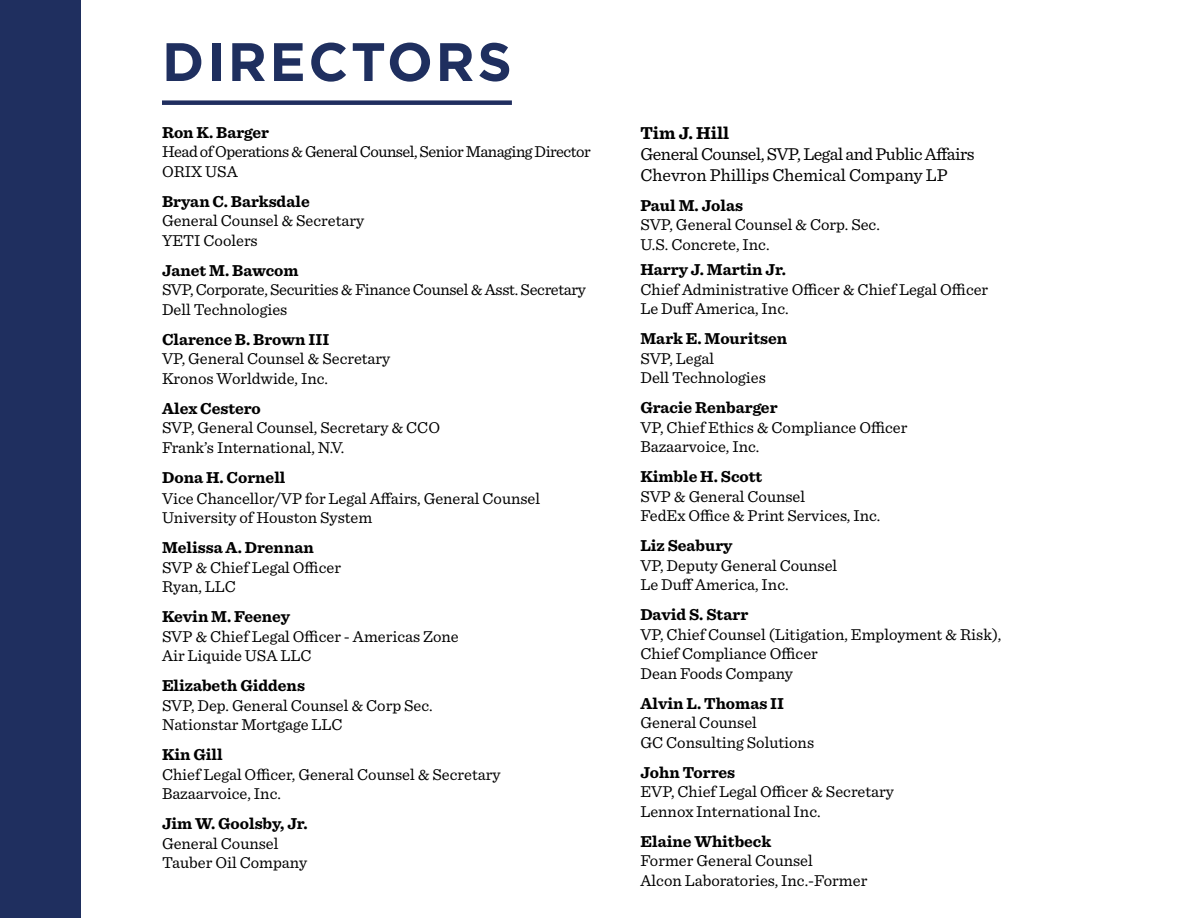
<style>
.page{position:relative;width:1188px;height:918px;background:#fff}
.page>*{position:absolute;margin:0;border:0;box-sizing:border-box;transform-origin:0 0}
.t1{font:700 54px "Gotham";letter-spacing:.05em;color:#1f2f5f}
.t2{font:18px/21px "Sentinel";letter-spacing:-.025em;color:#000}
.t3{font:700 18px "Sentinel";color:#000}
.t4{font:16.5px/19.5px "Sentinel";color:#000}
.t5{font:700 16.5px "Sentinel";color:#000}
.t6{font:16.5px/19.5px "Sentinel";letter-spacing:-.02em;color:#000}
.t7{font:16.5px/19.5px "Sentinel";letter-spacing:-.03em;color:#000}
.t8{font:16.5px "Sentinel";color:#000101}
</style>
<div class="page">
<div style="left:0;top:0;width:81px;height:918px;background:#1f2f5f"></div>
<div style="left:162px;top:100px;width:350px;height:5px;background:#202e5f"></div>
<h1 class="t1" style="left:162px;top:26px;width:351px">DIRECTORS</h1>
<p class="t5" style="left:162px;top:119px;width:109px">Ron K. Barger</p>
<p class="t7" style="left:162px;top:141px;width:430px">Head of Operations &amp; General Counsel, Senior Managing Director<br>ORIX USA</p>
<p class="t5" style="left:162px;top:188px;width:149px">Bryan C. Barksdale</p>
<p class="t4" style="left:162px;top:210px;width:204px">General Counsel &amp; Secretary<br>YETI Coolers</p>
<p class="t5" style="left:162px;top:257px;width:138px">Janet M. Bawcom</p>
<p class="t6" style="left:162px;top:279px;width:425px">SVP, Corporate, Securities &amp; Finance Counsel &amp; Asst. Secretary<br>Dell Technologies</p>
<p class="t5" style="left:162px;top:326px;width:169px">Clarence B. Brown III</p>
<p class="t4" style="left:162px;top:348px;width:230px">VP, General Counsel &amp; Secretary<br>Kronos Worldwide, Inc.</p>
<p class="t5" style="left:162px;top:395px;width:100px">Alex Cestero</p>
<p class="t4" style="left:162px;top:417px;width:280px">SVP, General Counsel, Secretary &amp; CCO<br>Frank’s International, N.V.</p>
<p class="t5" style="left:162px;top:464px;width:125px">Dona H. Cornell</p>
<p class="t8" style="left:162px;top:486px;width:380px">Vice Chancellor/VP for Legal Affairs, General Counsel</p>
<p class="t4" style="left:162px;top:507px;width:212px">University of Houston System</p>
<p class="t5" style="left:162px;top:535px;width:153px">Melissa A. Drennan</p>
<p class="t4" style="left:162px;top:556px;width:181px">SVP &amp; Chief Legal Officer<br>Ryan, LLC</p>
<p class="t5" style="left:162px;top:604px;width:130px">Kevin M. Feeney</p>
<p class="t4" style="left:162px;top:625px;width:298px">SVP &amp; Chief Legal Officer - Americas Zone<br>Air Liquide USA LLC</p>
<p class="t5" style="left:162px;top:673px;width:145px">Elizabeth Giddens</p>
<p class="t4" style="left:162px;top:694px;width:272px">SVP, Dep. General Counsel &amp; Corp Sec.<br>Nationstar Mortgage LLC</p>
<p class="t5" style="left:162px;top:742px;width:62px">Kin Gill</p>
<p class="t4" style="left:162px;top:763px;width:340px">Chief Legal Officer, General Counsel &amp; Secretary<br>Bazaarvoice, Inc.</p>
<p class="t5" style="left:162px;top:811px;width:147px">Jim W. Goolsby, Jr.</p>
<p class="t4" style="left:162px;top:832px;width:147px">General Counsel<br>Tauber Oil Company</p>
<p class="t3" style="left:640px;top:119px;width:90px">Tim J. Hill</p>
<p class="t2" style="left:640px;top:142px;width:336px">General Counsel, SVP, Legal and Public Affairs<br>Chevron Phillips Chemical Company LP</p>
<p class="t5" style="left:640px;top:192px;width:104px">Paul M. Jolas</p>
<p class="t4" style="left:640px;top:214px;width:241px">SVP, General Counsel &amp; Corp. Sec.<br>U.S. Concrete, Inc.</p>
<p class="t5" style="left:640px;top:257px;width:147px">Harry J. Martin Jr.</p>
<p class="t4" style="left:640px;top:278px;width:349px">Chief Administrative Officer &amp; Chief Legal Officer<br>Le Duff America, Inc.</p>
<p class="t5" style="left:640px;top:326px;width:148px">Mark E. Mouritsen</p>
<p class="t4" style="left:640px;top:348px;width:127px">SVP, Legal<br>Dell Technologies</p>
<p class="t5" style="left:640px;top:395px;width:139px">Gracie Renbarger</p>
<p class="t4" style="left:640px;top:417px;width:269px">VP, Chief Ethics &amp; Compliance Officer<br>Bazaarvoice, Inc.</p>
<p class="t5" style="left:640px;top:464px;width:123px">Kimble H. Scott</p>
<p class="t4" style="left:640px;top:486px;width:242px">SVP &amp; General Counsel<br>FedEx Office &amp; Print Services, Inc.</p>
<p class="t5" style="left:640px;top:533px;width:94px">Liz Seabury</p>
<p class="t4" style="left:640px;top:555px;width:198px">VP, Deputy General Counsel<br>Le Duff America, Inc.</p>
<p class="t5" style="left:640px;top:602px;width:109px">David S. Starr</p>
<p class="t4" style="left:640px;top:624px;width:363px">VP, Chief Counsel (Litigation, Employment &amp; Risk),<br>Chief Compliance Officer<br>Dean Foods Company</p>
<p class="t5" style="left:640px;top:690px;width:145px">Alvin L. Thomas II</p>
<p class="t4" style="left:640px;top:712px;width:175px">General Counsel<br>GC Consulting Solutions</p>
<p class="t5" style="left:640px;top:759px;width:96px">John Torres</p>
<p class="t4" style="left:640px;top:781px;width:255px">EVP, Chief Legal Officer &amp; Secretary<br>Lennox International Inc.</p>
<p class="t5" style="left:640px;top:828px;width:132px">Elaine Whitbeck</p>
<p class="t4" style="left:640px;top:850px;width:228px">Former General Counsel<br>Alcon Laboratories, Inc.-Former</p>
</div>
